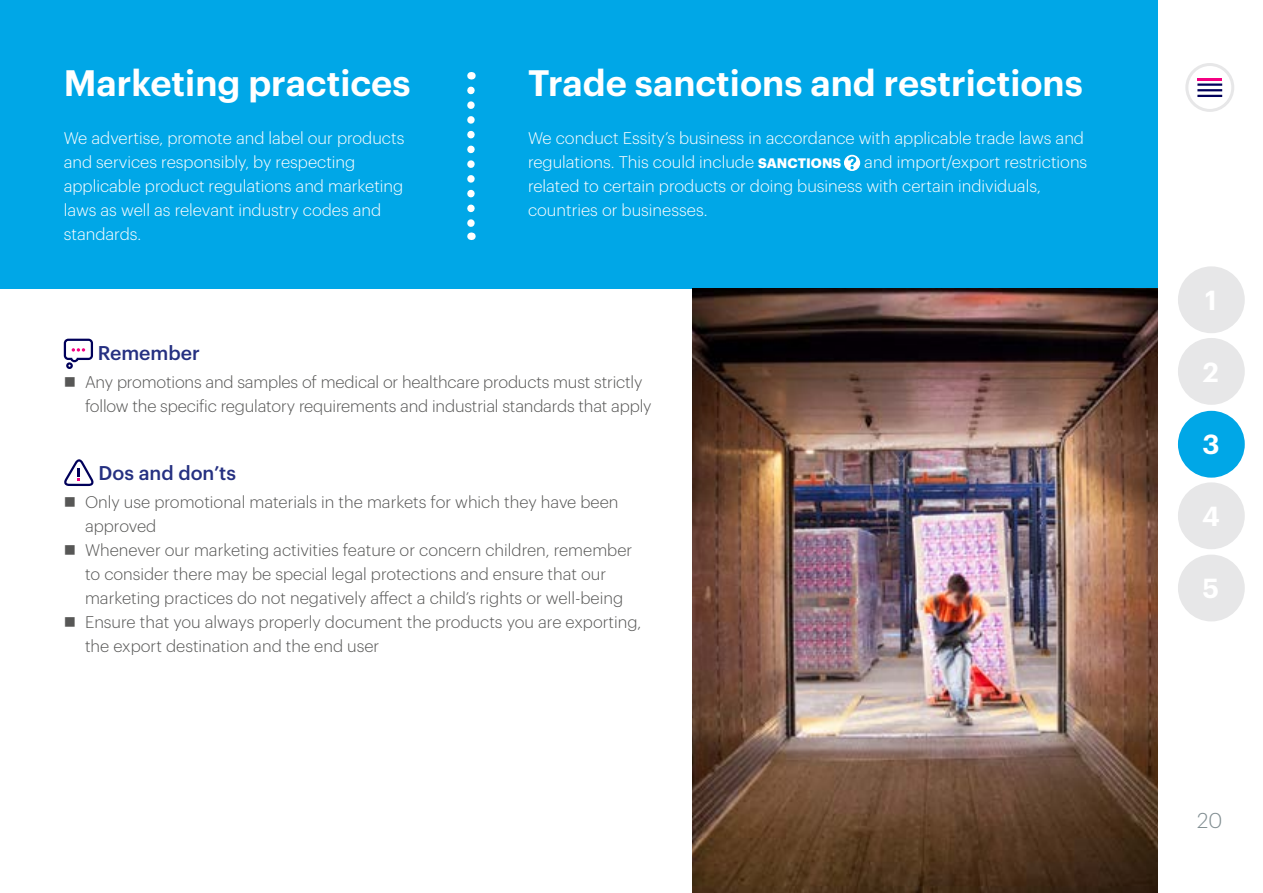
<style>
.page{position:relative;width:1263px;height:893px;background:#fff}
.page>*{position:absolute;margin:0;border:0;box-sizing:border-box;transform-origin:0 0}
.t1{font:600 36px "Graphik";color:#fff}
.t2{font:600 27px "Graphik";color:#fff}
.t3{font:300 21px "Graphik";color:#818e92}
.t4{font:500 19.5px "Graphik";color:#253081}
.t5{font:300 16.5px/24px "Graphik";color:#575756}
.t6{font:300 16.5px/24px "Graphik";color:#fff}
.s1{font-weight:700;font-size:13.5px}
</style>
<div class="page">
<div style="left:0;top:0;width:1157px;height:288px;background:#00a7e7"></div>
<svg style="left:64px;top:339px;width:29px;height:30px"></svg>
<svg style="left:64px;top:459px;width:30px;height:27px"></svg>
<img style="left:692px;top:288px;width:465px;height:605px">
<svg style="left:844px;top:155px;width:16px;height:16px"></svg>
<svg style="left:1187px;top:64px;width:46px;height:46px"></svg>
<div style="left:1185px;top:63px;width:49px;height:49px;border:3px solid #e7e7e8;border-radius:50%"></div>
<hr style="left:1197px;top:78px;width:25px;height:2px;background:#f50082">
<hr style="left:1197px;top:84px;width:25px;height:2px;background:#00005a">
<hr style="left:1197px;top:89px;width:25px;height:2px;background:#00005a">
<hr style="left:1197px;top:95px;width:25px;height:2px;background:#00005a">
<svg style="left:467px;top:90px;width:8px;height:150px"></svg>
<div style="left:1178px;top:266px;width:67px;height:67px;background:#e7e7e8;border-radius:50%"></div>
<div style="left:1178px;top:411px;width:67px;height:67px;background:#00a7e7;border-radius:50%"></div>
<div style="left:1178px;top:555px;width:67px;height:66px;background:#e7e7e8;border-radius:50%"></div>
<div style="left:1178px;top:338px;width:67px;height:67px;background:#e7e7e8;border-radius:50%"></div>
<div style="left:1178px;top:482px;width:67px;height:67px;background:#e7e7e8;border-radius:50%"></div>
<h1 class="t1" style="left:64px;top:55px;width:348px">Marketing practices</h1>
<p class="t6" style="left:64px;top:125px;width:342px">We advertise, promote and label our products and services responsibly, by respecting applicable product regulations and marketing laws as well as relevant industry codes and standards.</p>
<h1 class="t1" style="left:528px;top:55px;width:556px">Trade sanctions and restrictions</h1>
<p class="t6" style="left:528px;top:125px;width:557px">We conduct Essity’s business in accordance with applicable trade laws and regulations. This could include <span class="s1">SANCTIONS</span></p>
<p class="t6" style="left:528px;top:149px;width:561px;text-indent:336px">and import/export restrictions related to certain products or doing business with certain individuals, countries or businesses.</p>
<p class="t4" style="left:98px;top:338px;width:104px">Remember</p>
<p class="t5" style="left:85px;top:369px;width:568px">Any promotions and samples of medical or healthcare products must strictly follow the specific regulatory requirements and industrial standards that apply</p>
<p class="t4" style="left:99px;top:458px;width:139px">Dos and don’ts</p>
<p class="t5" style="left:85px;top:489px;width:558px">Only use promotional materials in the markets for which they have been approved<br>Whenever our marketing activities feature or concern children, remember to consider there may be special legal protections and ensure that our marketing practices do not negatively affect a child’s rights or well-being Ensure that you always properly document the products you are exporting, the export destination and the end user</p>
<h2 class="t2" style="left:1205px;top:280px;width:13px">1</h2>
<h2 class="t2" style="left:1203px;top:352px;width:18px">2</h2>
<h2 class="t2" style="left:1202px;top:424px;width:19px">3</h2>
<h2 class="t2" style="left:1202px;top:496px;width:19px">4</h2>
<h2 class="t2" style="left:1203px;top:568px;width:18px">5</h2>
<p class="t3" style="left:1197px;top:805px;width:27px">20</p>
</div>
